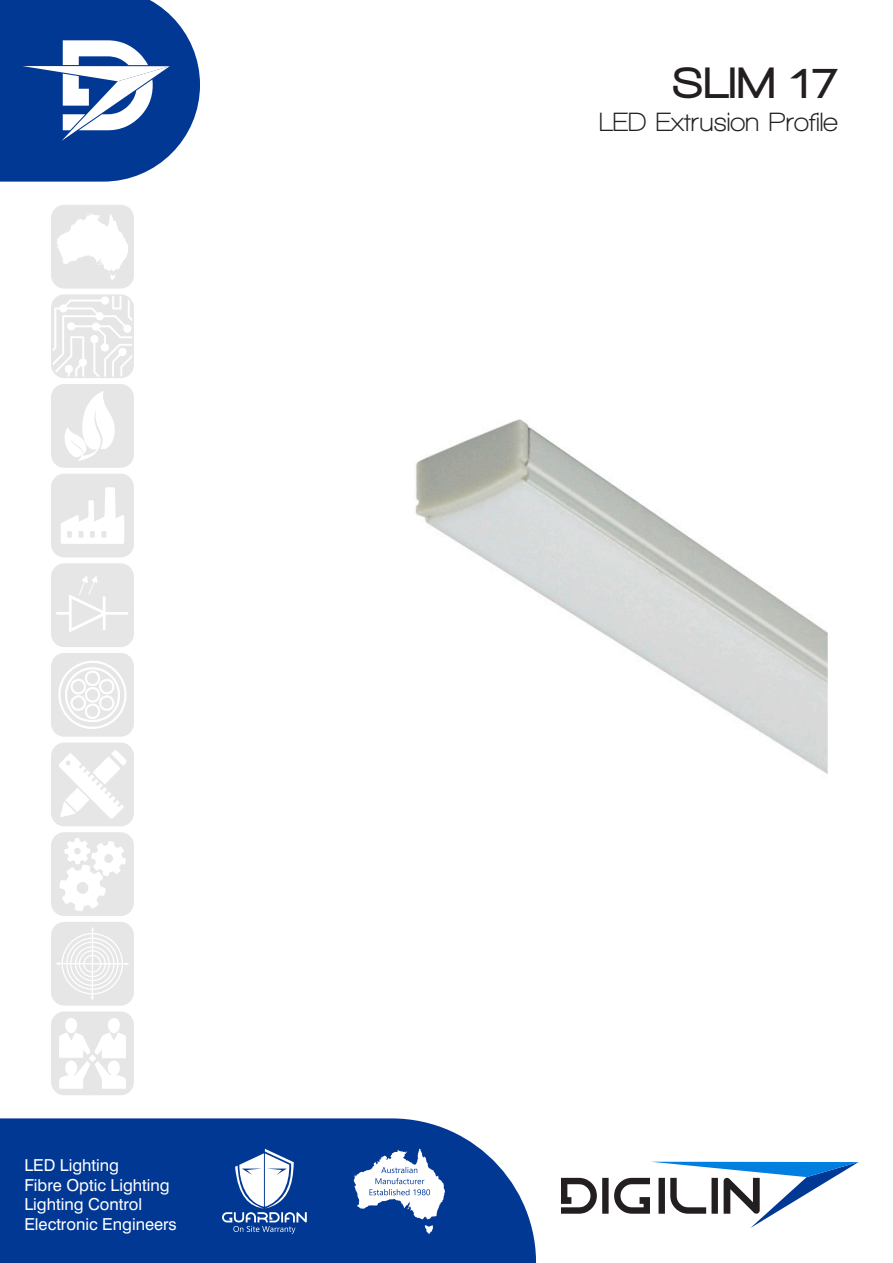
<style>
.page{position:relative;width:893px;height:1263px;background:#fff}
.page>*{position:absolute;margin:0;border:0;box-sizing:border-box;transform-origin:0 0}
.t1{font:900 45px "Walkway";letter-spacing:.05em;color:#231f20}
.t2{font:700 27px "Walkway";color:#231f20}
.t3{font:16.5px/19.8px "Swiss 721 BT";color:#fff}
</style>
<div class="page">
<svg style="left:0;top:1118px;width:537px;height:145px;background:#13479c"></svg>
<svg style="left:0;top:0;width:200px;height:182px"></svg>
<svg style="left:561px;top:1162px;width:298px;height:66px"></svg>
<svg style="left:354px;top:1149px;width:91px;height:85px"></svg>
<svg style="left:222px;top:1149px;width:85px;height:85px"></svg>
<svg style="left:51px;top:474px;width:83px;height:83px"></svg>
<svg style="left:51px;top:205px;width:83px;height:173px"></svg>
<svg style="left:51px;top:384px;width:83px;height:84px"></svg>
<svg style="left:51px;top:1011px;width:83px;height:84px"></svg>
<svg style="left:51px;top:832px;width:83px;height:84px"></svg>
<svg style="left:51px;top:653px;width:83px;height:173px"></svg>
<svg style="left:51px;top:922px;width:83px;height:83px"></svg>
<svg style="left:51px;top:563px;width:83px;height:84px;background:#e8e8e8"></svg>
<img style="left:415px;top:419px;width:413px;height:355px">
<p class="t3" style="left:24px;top:1157px;width:154px">LED Lighting<br>Fibre Optic Lighting<br>Lighting Control<br>Electronic Engineers</p>
<h1 class="t1" style="left:673px;top:59px;width:166px">SLIM 17</h1>
<h2 class="t2" style="left:599px;top:107px;width:240px">LED Extrusion Profile</h2>
</div>
